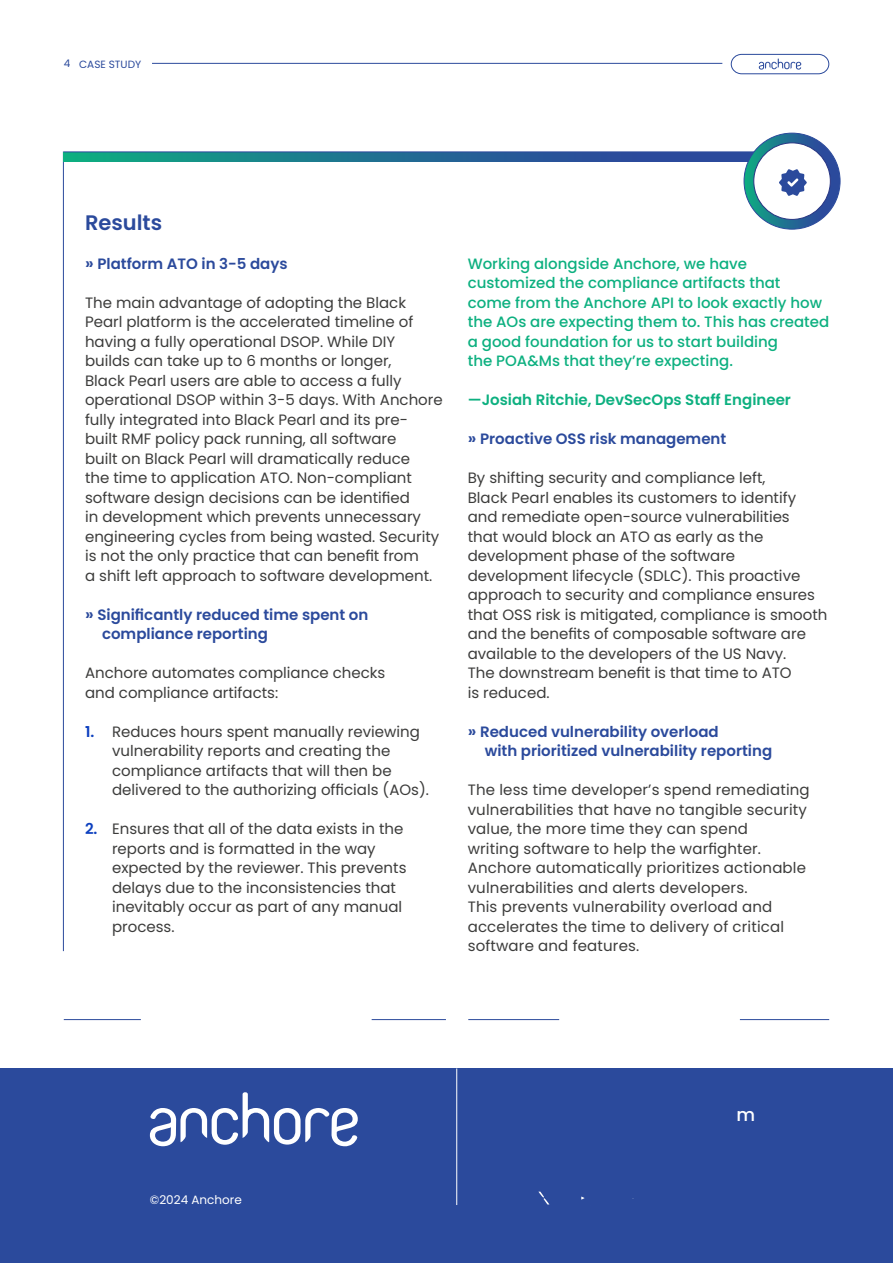
<style>
.page{position:relative;width:893px;height:1263px;background:#fff}
.page>*{position:absolute;margin:0;border:0;box-sizing:border-box;transform-origin:0 0}
.t1{font:600 21px "Poppins";color:#2b4a9c}
.t2{font:500 18px "Poppins";color:#fff}
.t3{font:15px/19.5px "Poppins";color:#3c3c3b}
.t4{font:500 15px/19.5px "Poppins";color:#0db080}
.t5{font:600 15px/19.5px "Poppins";color:#2b4a9c}
.t6{font:600 15px "Poppins";color:#0db080}
.t7{font:12px "Poppins";color:#fff}
.t8{font:10.5px "Poppins";color:#2b4a9c}
.s1{font-size:16.5px}
.s2{font-weight:600;color:#0d40bf}
</style>
<div class="page">
<svg style="left:730px;top:54px;width:100px;height:21px"></svg>
<hr style="left:152px;top:63px;width:570px;height:1px;background:#2b4a9c">
<hr style="left:63px;top:152px;width:1px;height:799px;background:#2b4a9c">
<svg style="left:64px;top:153px;width:689px;height:8px;background:#1f6f91"></svg>
<hr style="left:64px;top:152px;width:765px;height:1px;background:#2b4a9c">
<svg style="left:744px;top:133px;width:96px;height:96px;background:#216c91"></svg>
<div style="left:754px;top:143px;width:76px;height:76px;background:#fff;border-radius:50%"></div>
<div style="left:753px;top:142px;width:78px;height:78px;border:1px solid #283583;border-radius:50%"></div>
<svg style="left:779px;top:169px;width:28px;height:27px"></svg>
<div style="left:0;top:1068px;width:893px;height:195px;background:#2b4a9c"></div>
<hr style="left:64px;top:1019px;width:77px;height:1px;background:#2b4a9c">
<hr style="left:372px;top:1019px;width:74px;height:1px;background:#2b4a9c">
<hr style="left:468px;top:1019px;width:91px;height:1px;background:#2b4a9c">
<hr style="left:740px;top:1019px;width:89px;height:1px;background:#2b4a9c">
<svg style="left:538px;top:1191px;width:12px;height:14px"></svg>
<svg style="left:150px;top:1092px;width:208px;height:54px"></svg>
<hr style="left:456px;top:1068px;width:1px;height:137px;background:#fff">
<p class="t8" style="left:64px;top:58px;width:79px">4 CASE STUDY</p>
<h1 class="t1" style="left:85px;top:210px;width:79px">Results</h1>
<p class="t5" style="left:85px;top:254px;width:204px"><span class="s1">»</span> Platform ATO in 3-5 days</p>
<p class="t3" style="left:85px;top:293px;width:359px">The main advantage of adopting the Black Pearl platform is the accelerated timeline of having a fully operational DSOP. While DIY builds can take up to 6 months or longer,<br>Black Pearl users are able to access a fully operational DSOP within 3-5 days. With Anchore fully integrated into Black Pearl and its pre&shy;built RMF policy pack running, all software<br>built on Black Pearl will dramatically reduce<br>the time to application ATO. Non-compliant software design decisions can be identified<br>in development which prevents unnecessary engineering cycles from being wasted. Security is not the only practice that can benefit from<br>a shift left approach to software development.</p>
<p class="t5" style="left:102px;top:605px;width:268px;text-indent:-17px"><span class="s1">»</span> Significantly reduced time spent on compliance reporting</p>
<p class="t3" style="left:85px;top:663px;width:302px">Anchore automates compliance checks and compliance artifacts:</p>
<p class="t3" style="left:112px;top:722px;width:319px;text-indent:-27px"><span class="s2">1.</span> Reduces hours spent manually reviewing vulnerability reports and creating the compliance artifacts that will then be delivered to the authorizing officials (AOs).</p>
<p class="t3" style="left:112px;top:819px;width:296px;text-indent:-27px"><span class="s2">2.</span> Ensures that all of the data exists in the reports and is formatted in the way expected by the reviewer. This prevents delays due to the inconsistencies that inevitably occur as part of any manual process.</p>
<p class="t4" style="left:468px;top:254px;width:363px">Working alongside Anchore, we have customized the compliance artifacts that<br>come from the Anchore API to look exactly how the AOs are expecting them to. This has created a good foundation for us to start building<br>the POA&amp;Ms that they’re expecting.</p>
<p class="t6" style="left:468px;top:391px;width:325px">—Josiah Ritchie, DevSecOps Staff Engineer</p>
<p class="t5" style="left:468px;top:429px;width:260px"><span class="s1">»</span> Proactive OSS risk management</p>
<p class="t3" style="left:468px;top:468px;width:361px">By shifting security and compliance left,<br>Black Pearl enables its customers to identify and remediate open-source vulnerabilities<br>that would block an ATO as early as the development phase of the software development lifecycle (SDLC). This proactive approach to security and compliance ensures that OSS risk is mitigated, compliance is smooth and the benefits of composable software are available to the developers of the US Navy.<br>The downstream benefit is that time to ATO<br>is reduced.</p>
<p class="t5" style="left:485px;top:722px;width:289px;text-indent:-17px"><span class="s1">»</span> Reduced vulnerability overload<br>with prioritized vulnerability reporting</p>
<p class="t3" style="left:468px;top:780px;width:344px">The less time developer’s spend remediating vulnerabilities that have no tangible security value, the more time they can spend<br>writing software to help the warfighter.<br>Anchore automatically prioritizes actionable vulnerabilities and alerts developers.<br>This prevents vulnerability overload and accelerates the time to delivery of critical software and features.</p>
<p class="t7" style="left:150px;top:1193px;width:93px">©2024 Anchore</p>
<p class="t2" style="left:736px;top:1104px;width:20px">m</p>
</div>
